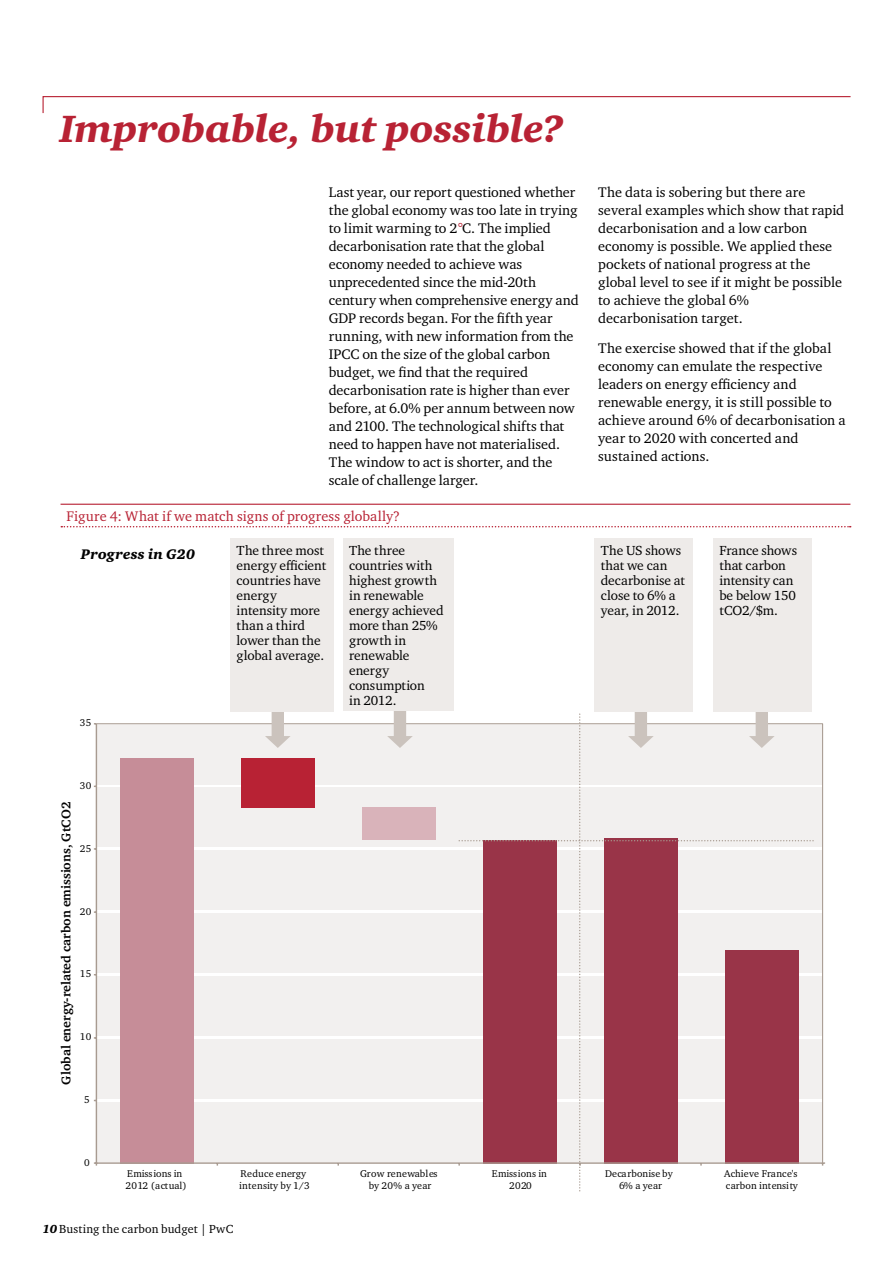
<style>
.page{position:relative;width:893px;height:1263px;background:#fff}
.page>*{position:absolute;margin:0;border:0;box-sizing:border-box;transform-origin:0 0}
.t1{font:italic 900 39px "Charter ITC Std";letter-spacing:-.005em;color:#b82234}
.t2{font:14.25px/18px "Charter ITC Std";color:#000}
.t3{font:14.25px "Charter ITC Std";letter-spacing:.005em;color:#b82234}
.t4{font:italic 900 14.25px "Charter ITC Std";letter-spacing:.015em;color:#000}
.t5{font:13.5px/15px "Charter ITC Std";color:#000}
.t6{font:700 12.9px "Charter ITC Std";color:#010101}
.t7{font:12px "Charter ITC Std";letter-spacing:.01em;color:#000}
.t8{font:10.05px/12.1px "Charter ITC Std";letter-spacing:.015em;color:#010101}
.s1{font-weight:900;font-style:italic;color:#b82234}
.s2{font-weight:900;font-style:italic}
</style>
<div class="page">
<svg style="left:42px;top:96px;width:809px;height:18px"></svg>
<hr style="left:94px;top:1162px;width:731px;height:2px;background:#a89b91">
<svg style="left:95px;top:723px;width:729px;height:441px"></svg>
<svg style="left:265px;top:711px;width:26px;height:37px"></svg>
<svg style="left:387px;top:711px;width:26px;height:37px"></svg>
<svg style="left:457px;top:704px;width:356px;height:487px"></svg>
<div style="left:230px;top:538px;width:103px;height:173px;background:#eeebe9"></div>
<div style="left:594px;top:538px;width:99px;height:173px;background:#eeebe9"></div>
<div style="left:713px;top:538px;width:98px;height:173px;background:#eeebe9"></div>
<div style="left:343px;top:538px;width:110px;height:173px;background:#eeebe9"></div>
<hr style="left:61px;top:504px;width:789px;height:1px;background:#b82234">
<svg style="left:61px;top:526px;width:790px;height:1px"></svg>
<h1 class="t1" style="left:60px;top:104px;width:505px">Improbable, but possible?</h1>
<p class="t2" style="left:329px;top:183px;width:251px">Last year, our report questioned whether the global economy was too late in trying to limit warming to 2<span class="s1">°</span>C. The implied decarbonisation rate that the global economy needed to achieve was unprecedented since the mid-20th century when comprehensive energy and GDP records began. For the fifth year running, with new information from the IPCC on the size of the global carbon budget, we find that the required decarbonisation rate is higher than ever before, at 6.0% per annum between now and 2100. The technological shifts that need to happen have not materialised.<br>The window to act is shorter, and the scale of challenge larger.</p>
<p class="t2" style="left:598px;top:182px;width:248px">The data is sobering but there are several examples which show that rapid decarbonisation and a low carbon economy is possible. We applied these pockets of national progress at the global level to see if it might be possible to achieve the global 6% decarbonisation target.</p>
<p class="t2" style="left:598px;top:339px;width:249px">The exercise showed that if the global economy can emulate the respective leaders on energy efficiency and renewable energy, it is still possible to achieve around 6% of decarbonisation a year to 2020 with concerted and sustained actions.</p>
<p class="t3" style="left:67px;top:507px;width:335px">Figure 4: What if we match signs of progress globally?</p>
<p class="t4" style="left:81px;top:546px;width:116px">Progress in G20</p>
<p class="t8" style="left:80px;top:716px;width:13px">35</p>
<p class="t8" style="left:80px;top:779px;width:13px">30</p>
<p class="t6" style="left:58px;top:1084px;width:284px;rotate:-90deg">Global energy-related carbon emissions, GtCO2</p>
<p class="t8" style="left:80px;top:842px;width:13px">25</p>
<p class="t8" style="left:80px;top:905px;width:13px">20</p>
<p class="t8" style="left:80px;top:968px;width:13px">15</p>
<p class="t8" style="left:80px;top:1030px;width:13px">10</p>
<p class="t8" style="left:84px;top:1093px;width:7px">5</p>
<p class="t8" style="left:84px;top:1156px;width:7px">0</p>
<p class="t5" style="left:237px;top:542px;width:91px">The three most energy efficient countries have energy intensity more than a third lower than the global average.</p>
<p class="t5" style="left:601px;top:542px;width:86px">The US shows that we can decarbonise at close to 6% a year, in 2012.</p>
<p class="t5" style="left:719px;top:542px;width:79px">France shows that carbon intensity can be below 150 tCO2/$m.</p>
<p class="t5" style="left:349px;top:542px;width:96px">The three countries with highest growth in renewable energy achieved more than 25% growth in renewable energy consumption<br>in 2012.</p>
<p class="t8" style="left:126px;top:1167px;width:63px">Emissions in<br>2012 (actual)</p>
<p class="t8" style="left:239px;top:1167px;width:72px">Reduce energy intensity by 1/3</p>
<p class="t8" style="left:360px;top:1167px;width:79px;text-align:center">Grow renewables by 20% a year</p>
<p class="t8" style="left:492px;top:1167px;width:57px;text-align:center">Emissions in<br>2020</p>
<p class="t8" style="left:605px;top:1167px;width:69px;text-align:center">Decarbonise by<br>6% a year</p>
<p class="t8" style="left:724px;top:1167px;width:75px">Achieve France's carbon intensity</p>
<p class="t7" style="left:43px;top:1221px;width:192px"><span class="s2">10</span>Busting the carbon budget | PwC</p>
</div>
